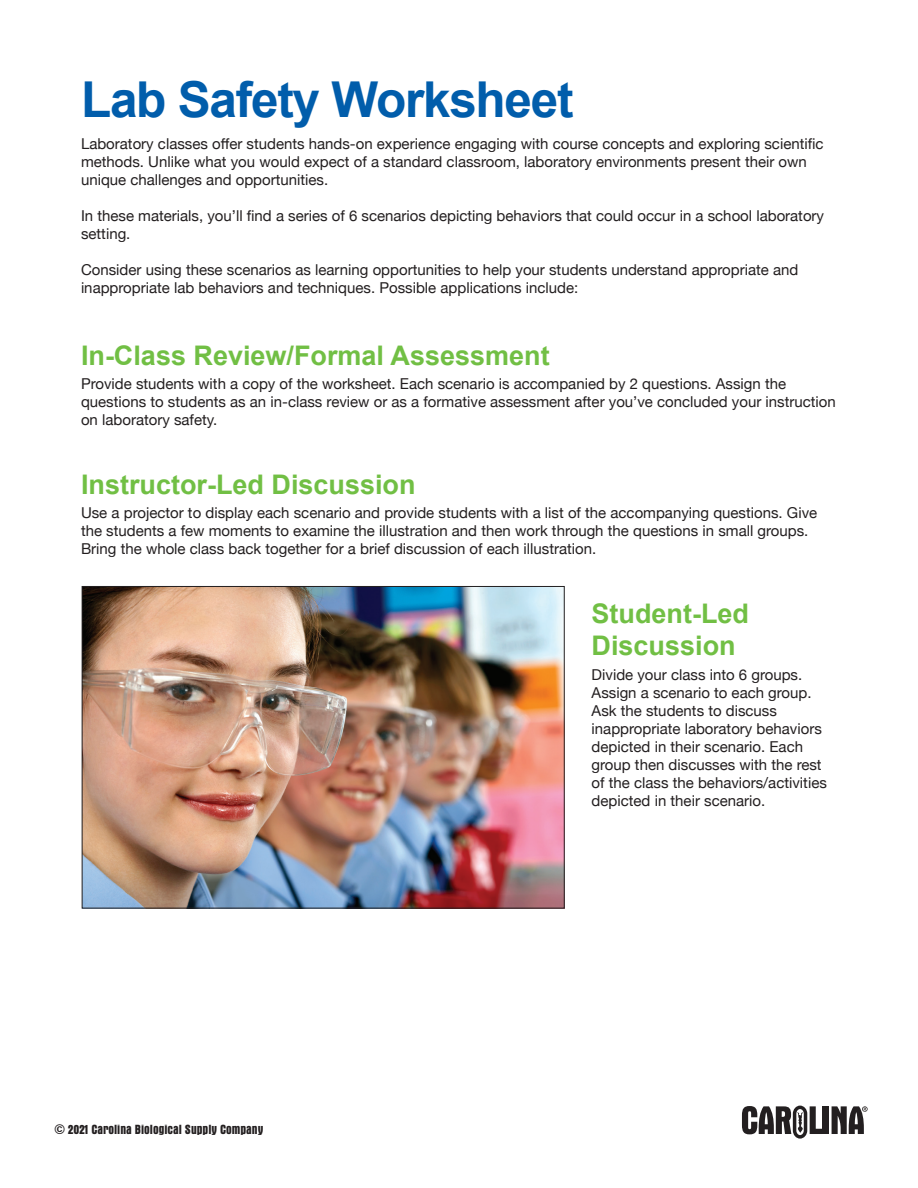
<style>
.page{position:relative;width:918px;height:1188px;background:#fff}
.page>*{position:absolute;margin:0;border:0;box-sizing:border-box;transform-origin:0 0}
.t1{font:700 49.5px "Arial";letter-spacing:-.025em;color:#015dab}
.t2{font:700 27px/32.4px "Arial";color:#71bf44}
.t3{font:15px/18px "Helvetica Neue";color:#231f20}
.t4{font:700 condensed 13.5px "Aurora BT";color:#231f20}
</style>
<div class="page">
<div style="left:823px;top:1106px;width:6px;height:28px;background:#231f20"></div>
<svg style="left:742px;top:1106px;width:80px;height:33px"></svg>
<svg style="left:832px;top:1106px;width:36px;height:28px"></svg>
<img style="left:84px;top:588px;width:479px;height:318px">
<div style="left:82px;top:586px;width:483px;height:322px;border:1px solid #231f20"></div>
<h1 class="t1" style="left:81px;top:67px;width:494px">Lab Safety Worksheet</h1>
<p class="t3" style="left:81px;top:135px;width:744px">Laboratory classes offer students hands-on experience engaging with course concepts and exploring scientific methods. Unlike what you would expect of a standard classroom, laboratory environments present their own unique challenges and opportunities.</p>
<p class="t3" style="left:81px;top:207px;width:745px">In these materials, you’ll find a series of 6 scenarios depicting behaviors that could occur in a school laboratory setting.</p>
<p class="t3" style="left:81px;top:261px;width:719px">Consider using these scenarios as learning opportunities to help your students understand appropriate and inappropriate lab behaviors and techniques. Possible applications include:</p>
<h2 class="t2" style="left:81px;top:340px;width:470px">In-Class Review/Formal Assessment</h2>
<p class="t3" style="left:81px;top:376px;width:756px">Provide students with a copy of the worksheet. Each scenario is accompanied by 2 questions. Assign the questions to students as an in-class review or as a formative assessment after you’ve concluded your instruction on laboratory safety.</p>
<h2 class="t2" style="left:81px;top:469px;width:336px">Instructor-Led Discussion</h2>
<p class="t3" style="left:81px;top:505px;width:738px">Use a projector to display each scenario and provide students with a list of the accompanying questions. Give the students a few moments to examine the illustration and then work through the questions in small groups.<br>Bring the whole class back together for a brief discussion of each illustration.</p>
<p class="t4" style="left:54px;top:1122px;width:211px">© 2021 Carolina Biological Supply Company</p>
<h2 class="t2" style="left:592px;top:598px;width:159px">Student-Led<br>Discussion</h2>
<p class="t3" style="left:592px;top:667px;width:237px">Divide your class into 6 groups.<br>Assign a scenario to each group.<br>Ask the students to discuss inappropriate laboratory behaviors depicted in their scenario. Each group then discusses with the rest of the class the behaviors/activities depicted in their scenario.</p>
</div>
